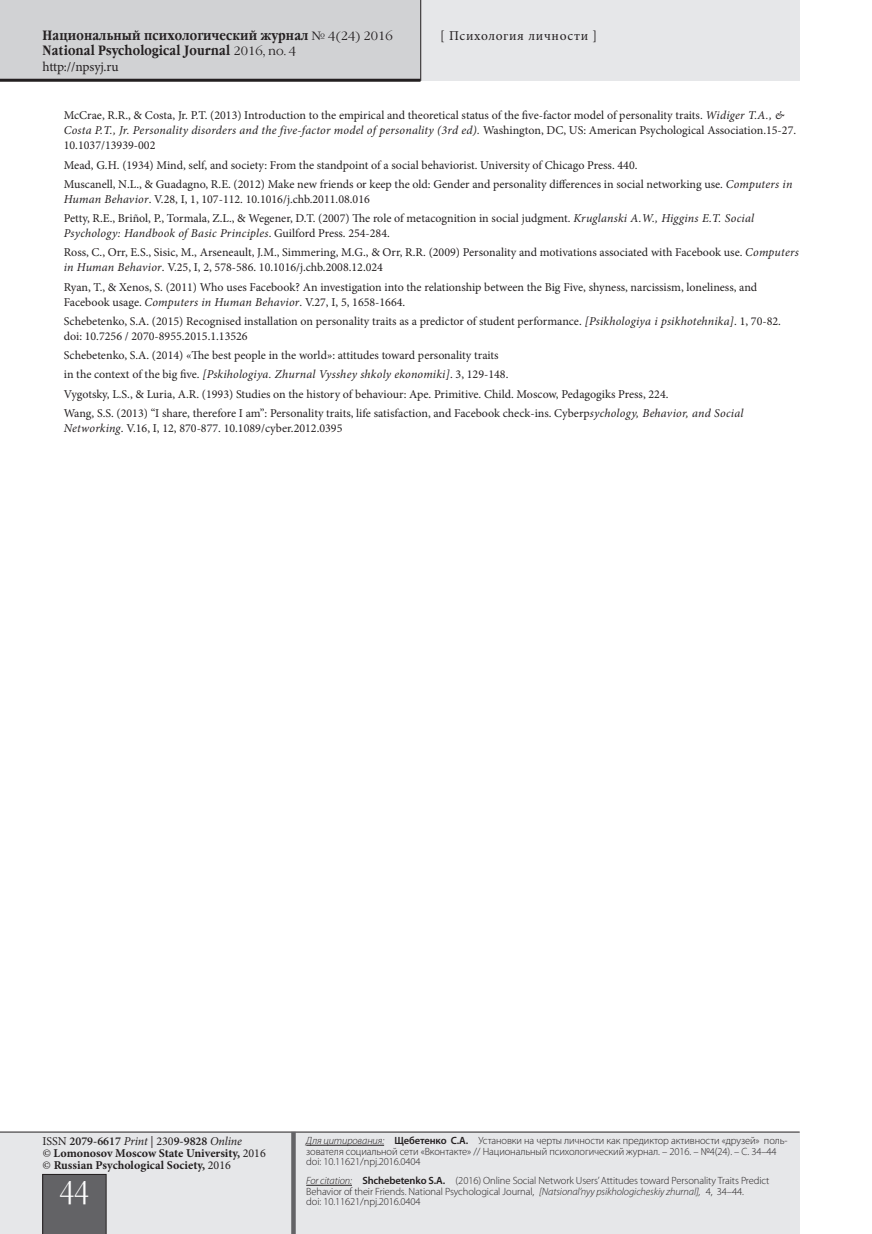
<style>
.page{position:relative;width:872px;height:1234px;background:#fff}
.page>*{position:absolute;margin:0;border:0;box-sizing:border-box;transform-origin:0 0}
.t1{font:30px "Garamond Narrow C";color:#fff}
.t2{font:700 13.5px/15px "Garamond Narrow C";letter-spacing:.01em;color:#231f20}
.t3{font:13.5px "Minion Pro";letter-spacing:.045em;color:#231f20}
.t4{font:13.5px "Minion Pro";letter-spacing:-.015em;color:#231f20}
.t5{font:12px/19.2px "Minion Pro";color:#231f20}
.t6{font:700 12px/12px "Minion Pro";color:#231f20}
.t7{font:300 10.5px/10.5px "Myriad Pro";letter-spacing:-.01em;color:#231f20}
.s1{font-family:"Garamond C";font-weight:400;font-size:12px}
.s2{font-style:italic}
.s3{font-weight:400}
.s4{font-weight:600}
.s5{font-weight:400;font-style:italic}
</style>
<div class="page">
<div style="left:0;top:0;width:799px;height:81px;background:#e6e7e9"></div>
<div style="left:0;top:0;width:421px;height:79px;background:#d1d2d4"></div>
<div style="left:0;top:1132px;width:799px;height:101px;background:#e6e7e9"></div>
<hr style="left:0;top:1131px;width:799px;height:1px;background:#231f20">
<div style="left:43px;top:1173px;width:63px;height:60px;background:#636366"></div>
<hr style="left:0;top:79px;width:420px;height:3px;background:#231f20">
<div style="left:291px;top:1131px;width:5px;height:102px;background:#636366"></div>
<hr style="left:420px;top:0;width:1px;height:81px;background:#231f20">
<hr style="left:306px;top:1144px;width:78px;height:1px;background:#231f20">
<hr style="left:306px;top:1184px;width:46px;height:1px;background:#231f20">
<p class="t2" style="left:43px;top:28px;width:352px">Национальный психологический журнал <span class="s1">№ 4(24) 2016<br></span>National Psychological Journal <span class="s1">2016, no. 4</span></p>
<p class="t4" style="left:43px;top:57px;width:78px">http://npsyj.ru</p>
<p class="t3" style="left:440px;top:26px;width:158px">[ Психология личности ]</p>
<p class="t5" style="left:64px;top:108px;width:734px;line-height:15px">McCrae, R.R., &amp; Costa, Jr. P.T. (2013) Introduction to the empirical and theoretical status of the five-factor model of personality traits. <span class="s2">Widiger T.A., &amp;<br>Costa P.T., Jr. Personality disorders and the five-factor model of personality (3rd ed).</span> Washington, DC, US: American Psychological Association.15-27.<br>10.1037/13939-002</p>
<p class="t5" style="left:64px;top:155px;width:730px">Mead, G.H. (1934) Mind, self, and society: From the standpoint of a social behaviorist. University of Chicago Press. 440.<br>Muscanell, N.L., &amp; Guadagno, R.E. (2012) Make new friends or keep the old: Gender and personality differences in social networking use. <span class="s2">Computers in</span></p>
<p class="t5" style="left:64px;top:189px;width:692px"><span class="s2">Human Behavior</span>. V.28, I, 1, 107-112. 10.1016/j.chb.2011.08.016<br>Petty, R.E., Briñol, P., Tormala, Z.L., &amp; Wegener, D.T. (2007) The role of metacognition in social judgment. <span class="s2">Kruglanski A.W., Higgins E.T. Social</span></p>
<p class="t5" style="left:64px;top:224px;width:736px"><span class="s2">Psychology: Handbook of Basic Principles</span>. Guilford Press. 254-284.<br>Ross, C., Orr, E.S., Sisic, M., Arseneault, J.M., Simmering, M.G., &amp; Orr, R.R. (2009) Personality and motivations associated with Facebook use. <span class="s2">Computers</span></p>
<p class="t5" style="left:64px;top:258px;width:695px"><span class="s2">in Human Behavior</span>. V.25, I, 2, 578-586. 10.1016/j.chb.2008.12.024<br>Ryan, T., &amp; Xenos, S. (2011) Who uses Facebook? An investigation into the relationship between the Big Five, shyness, narcissism, loneliness, and</p>
<p class="t5" style="left:64px;top:292px;width:718px">Facebook usage. <span class="s2">Computers in Human Behavior</span>. V.27, I, 5, 1658-1664.<br>Schebetenko, S.A. (2015) Recognised installation on personality traits as a predictor of student performance. <span class="s2">[Psikhologiya i psikhotehnika]</span>. 1, 70-82.</p>
<p class="t5" style="left:64px;top:326px;width:681px">doi: 10.7256 / 2070-8955.2015.1.13526<br>Schebetenko, S.A. (2014) «The best people in the world»: attitudes toward personality traits<br>in the context of the big five. <span class="s2">[Pskihologiya. Zhurnal Vysshey shkoly ekonomiki]</span>. 3, 129-148.<br>Vygotsky, L.S., &amp; Luria, A.R. (1993) Studies on the history of behaviour: Ape. Primitive. Child. Moscow, Pedagogiks Press, 224.<br>Wang, S.S. (2013) “I share, therefore I am”: Personality traits, life satisfaction, and Facebook check-ins. Cyberp<span class="s2">sychology, Behavior, and Social</span></p>
<p class="t5" style="left:64px;top:418px;width:280px"><span class="s2">Networking</span>. V.16, I, 12, 870-877. 10.1089/cyber.2012.0395</p>
<p class="t6" style="left:43px;top:1134px;width:225px"><span class="s3">ISSN</span> <span class="s4">2079-6617</span> <span class="s5">Print</span> <span class="s3">| 230</span><span class="s4">9-9828</span> <span class="s5">Online<br>©</span> Lomonosov Moscow State University, <span class="s3">2016 ©</span> Russian Psychological Society, <span class="s3">2016</span></p>
<h1 class="t1" style="left:60px;top:1175px;width:31px">44</h1>
<p class="t7" style="left:306px;top:1134px;width:483px"><span class="s2">Для цитирования:</span> <span class="s4">Щебетенко С.А.</span> Установки на черты личности как предиктор активности «друзей» поль&shy;зователя социальной сети «Вконтакте» // Национальный психологический журнал. – 2016. – №4(24). – С. 34–44 doi: 10.11621/npj.2016.0404</p>
<p class="t7" style="left:306px;top:1174px;width:465px"><span class="s2">For citation:</span> <span class="s4">Shchebetenko S.A.</span> (2016) Online Social Network Users’ Attitudes toward Personality Traits Predict<br>Behavior of their Friends. National Psychological Journal, <span class="s2">[Natsional’nyy psikhologicheskiy zhurnal],</span> 4, 34–44.<br>doi: 10.11621/npj.2016.0404</p>
</div>
